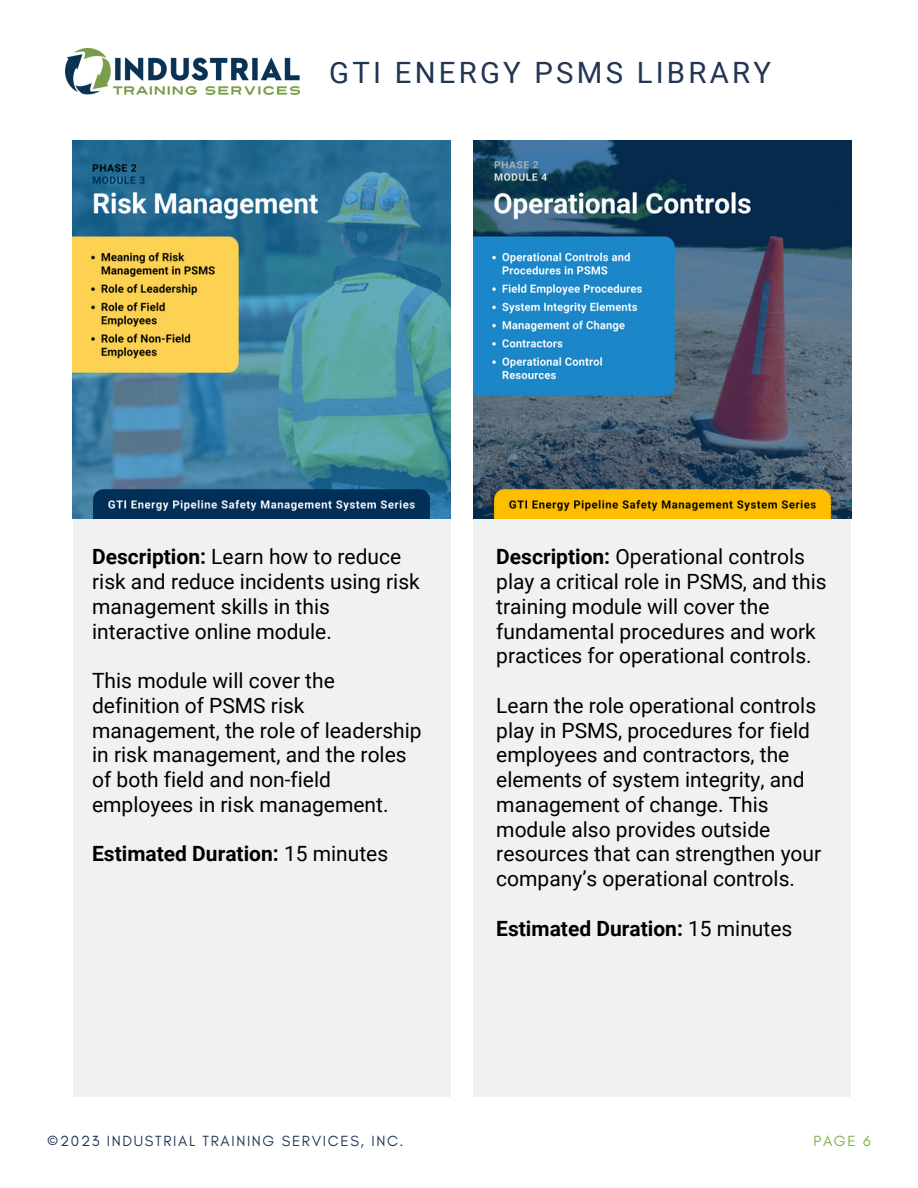
<style>
.page{position:relative;width:918px;height:1188px;background:#fff}
.page>*{position:absolute;margin:0;border:0;box-sizing:border-box;transform-origin:0 0}
.t1{font:29.4px "Roboto";letter-spacing:.11em;color:#223555}
.t2{font:21px/24.8px "Roboto";color:#000}
.t3{font:700 21px "Roboto";color:#000}
.t4{font:15px "Glacial Indifference";letter-spacing:.11em;color:#223555}
.t5{font:15px "Glacial Indifference";color:#82ab51}
.s1{font-weight:700}
.s2{font-weight:400}
</style>
<div class="page">
<img style="left:65px;top:49px;width:234px;height:46px">
<div style="left:473px;top:474px;width:378px;height:622px;background:#f1f1f1"></div>
<div style="left:73px;top:474px;width:378px;height:622px;background:#f1f1f1"></div>
<img style="left:73px;top:140px;width:378px;height:378px">
<img style="left:473px;top:140px;width:378px;height:378px">
<h2 class="t1" style="left:329px;top:56px;width:443px">GTI ENERGY PSMS LIBRARY</h2>
<p class="t2" style="left:92px;top:545px;width:329px"><span class="s1">Description:</span> Learn how to reduce risk and reduce incidents using risk management skills in this interactive online module.</p>
<h2 class="t2" style="left:92px;top:669px;width:331px">This module will cover the definition of PSMS risk management, the role of leadership in risk management, and the roles of both field and non-field employees in risk management.</h2>
<h2 class="t3" style="left:92px;top:842px;width:298px">Estimated Duration: <span class="s2">15 minutes</span></h2>
<h2 class="t2" style="left:496px;top:545px;width:332px"><span class="s1">Description:</span> Operational controls play a critical role in PSMS, and this training module will cover the fundamental procedures and work practices for operational controls.</h2>
<p class="t2" style="left:496px;top:693px;width:327px">Learn the role operational controls play in PSMS, procedures for field employees and contractors, the elements of system integrity, and management of change. This module also provides outside resources that can strengthen your company’s operational controls.</p>
<p class="t3" style="left:496px;top:916px;width:298px">Estimated Duration: <span class="s2">15 minutes</span></p>
<h2 class="t4" style="left:47px;top:1131px;width:358px">©2023 INDUSTRIAL TRAINING SERVICES, INC.</h2>
<h2 class="t5" style="left:813px;top:1131px;width:59px">PAGE 6</h2>
</div>
